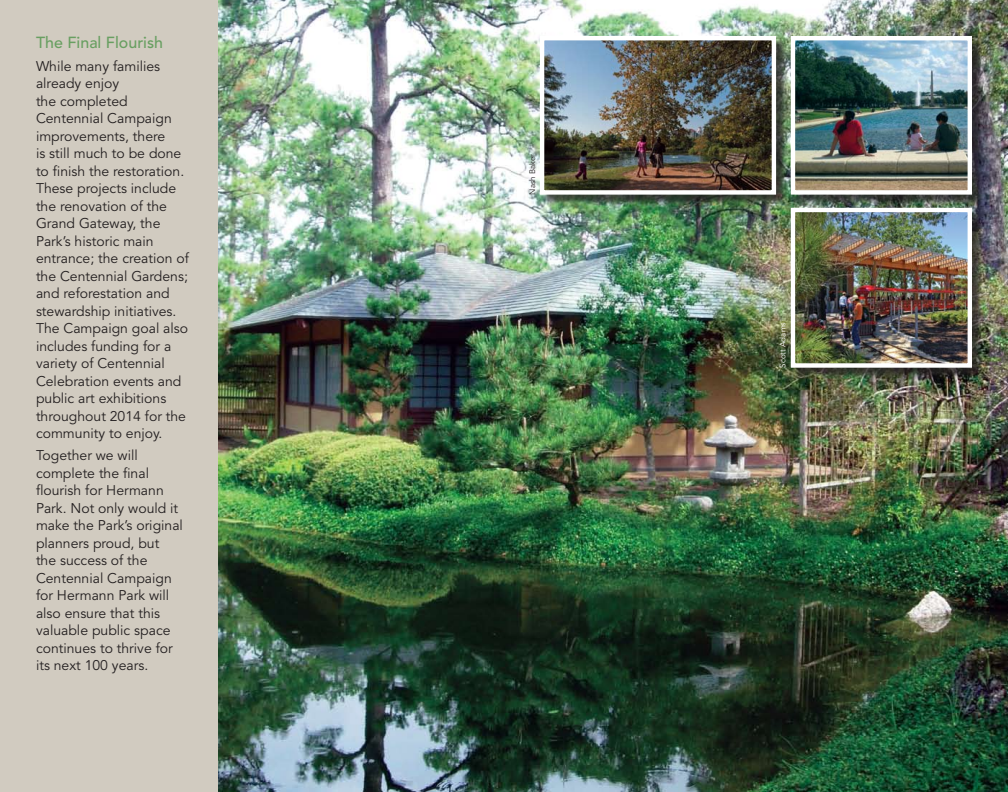
<style>
.page{position:relative;width:1008px;height:792px;background:#fff}
.page>*{position:absolute;margin:0;border:0;box-sizing:border-box;transform-origin:0 0}
.t1{font:500 16px "Avenir";color:#689f61}
.t2{font:14px/17.5px "Avenir";color:#231f20}
.t3{font:8px "Avenir";color:#fff}
.t4{font:8px "Avenir";color:#231f20}
</style>
<div class="page">
<img style="left:218px;top:0;width:790px;height:792px">
<div style="left:0;top:0;width:218px;height:792px;background:#d1cbc0"></div>
<div style="left:541px;top:38px;width:252px;height:174px;background:#231f20;opacity:.75"></div>
<img style="left:545px;top:41px;width:226px;height:149px">
<div style="left:540px;top:36px;width:236px;height:159px;border:4px solid #fff"></div>
<div style="left:792px;top:38px;width:196px;height:174px;background:#231f20;opacity:.75"></div>
<img style="left:796px;top:41px;width:171px;height:149px">
<div style="left:791px;top:36px;width:181px;height:159px;border:4px solid #fff"></div>
<div style="left:792px;top:209px;width:196px;height:175px;background:#231f20;opacity:.75"></div>
<img style="left:796px;top:213px;width:171px;height:150px">
<div style="left:791px;top:208px;width:181px;height:160px;border:4px solid #fff"></div>
<p class="t1" style="left:36px;top:33px;width:129px">The Final Flourish</p>
<p class="t2" style="left:36px;top:57px;width:154px">While many families already enjoy<br>the completed<br>Centennial Campaign improvements, there<br>is still much to be done to finish the restoration.<br>These projects include the renovation of the<br>Grand Gateway, the<br>Park’s historic main entrance; the creation of the Centennial Gardens; and reforestation and stewardship initiatives.<br>The Campaign goal also includes funding for a variety of Centennial<br>Celebration events and public art exhibitions throughout 2014 for the community to enjoy.</p>
<p class="t2" style="left:36px;top:447px;width:148px">Together we will complete the final flourish for Hermann<br>Park. Not only would it make the Park’s original planners proud, but the success of the<br>Centennial Campaign for Hermann Park will also ensure that this valuable public space continues to thrive for its next 100 years.</p>
<p class="t4" style="left:528px;top:195px;width:42px;rotate:-90deg">Nash Baker</p>
<p class="t3" style="left:778px;top:368px;width:47px;rotate:-90deg">Scott Adams</p>
</div>
